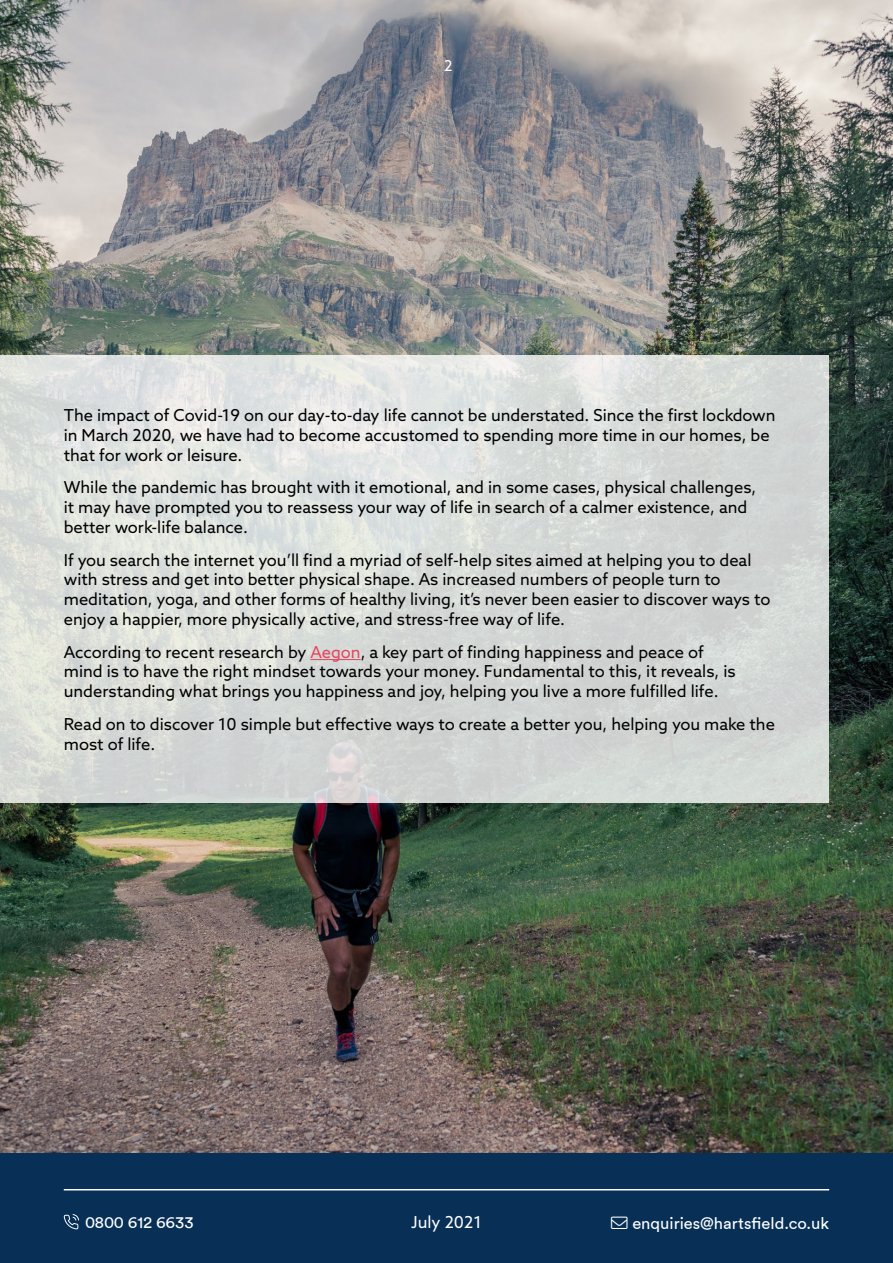
<style>
.page{position:relative;width:893px;height:1263px;background:#fff}
.page>*{position:absolute;margin:0;border:0;box-sizing:border-box;transform-origin:0 0}
.t1{font:16.5px/19.8px "Azo Sans";color:#000}
.t2{font:16.5px "Circular Std";color:#fff}
.t3{font:16.5px "Azo Sans";color:#fff}
.t4{font:15px "Azo Sans";color:#fff}
.s1{color:#e9435c}
</style>
<div class="page">
<img style="left:0;top:0;width:893px;height:1153px">
<div style="left:0;top:1153px;width:893px;height:110px;background:#083057"></div>
<hr style="left:64px;top:1189px;width:765px;height:1px;background:#fff">
<svg style="left:0;top:355px;width:829px;height:448px;background:#d8dbd9"></svg>
<hr style="left:310px;top:659px;width:51px;height:1px;background:#e9435c">
<svg style="left:64px;top:1214px;width:15px;height:15px"></svg>
<p class="t4" style="left:444px;top:56px;width:10px">2</p>
<p class="t1" style="left:64px;top:405px;width:713px">The impact of Covid-19 on our day-to-day life cannot be understated. Since the first lockdown in March 2020, we have had to become accustomed to spending more time in our homes, be that for work or leisure.</p>
<p class="t1" style="left:64px;top:477px;width:694px">While the pandemic has brought with it emotional, and in some cases, physical challenges, it may have prompted you to reassess your way of life in search of a calmer existence, and better work-life balance.</p>
<p class="t1" style="left:64px;top:550px;width:708px">If you search the internet you’ll find a myriad of self-help sites aimed at helping you to deal with stress and get into better physical shape. As increased numbers of people turn to meditation, yoga, and other forms of healthy living, it’s never been easier to discover ways to enjoy a happier, more physically active, and stress-free way of life.</p>
<p class="t1" style="left:64px;top:642px;width:673px">According to recent research by <span class="s1">Aegon</span>, a key part of finding happiness and peace of mind is to have the right mindset towards your money. Fundamental to this, it reveals, is understanding what brings you happiness and joy, helping you live a more fulfilled life.</p>
<p class="t1" style="left:64px;top:714px;width:713px">Read on to discover 10 simple but effective ways to create a better you, helping you make the most of life.</p>
<p class="t3" style="left:411px;top:1211px;width:72px">July 2021</p>
<p class="t2" style="left:85px;top:1214px;width:110px">0800 612 6633</p>
<p class="t2" style="left:611px;top:1215px;width:219px">→ enquiries@hartsfield.co.uk</p>
</div>
